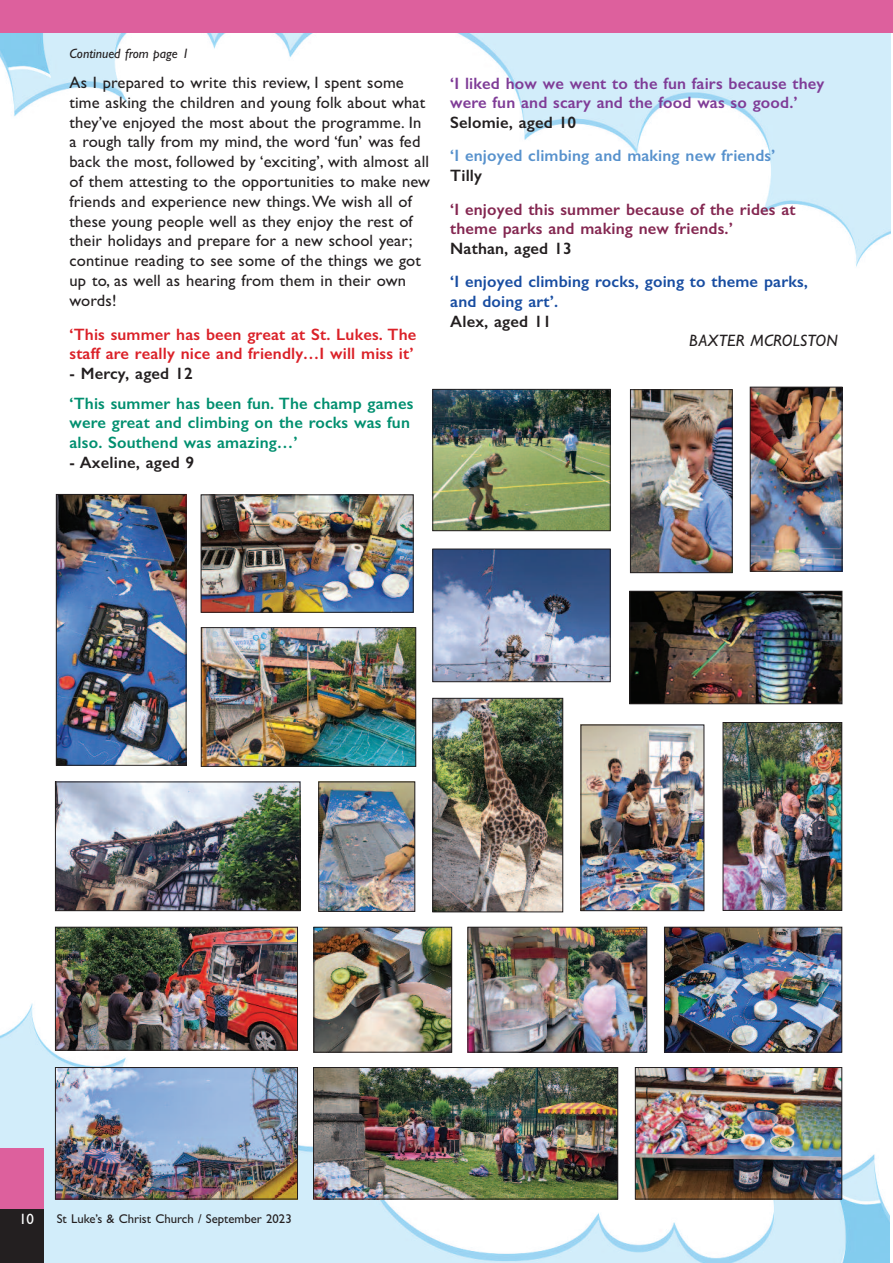
<style>
.page{position:relative;width:893px;height:1263px;background:#fff}
.page>*{position:absolute;margin:0;border:0;box-sizing:border-box;transform-origin:0 0}
.t1{font:16.5px/19.8px "Gill Sans";letter-spacing:.01em;color:#231f20}
.t2{font:600 16.5px/19.8px "Gill Sans";letter-spacing:.01em;color:#008f6f}
.t3{font:600 16.5px/19.8px "Gill Sans";letter-spacing:.01em;color:#db2128}
.t4{font:600 16.5px/19.8px "Gill Sans";letter-spacing:.01em;color:#7f3c97}
.t5{font:600 16.5px "Gill Sans";letter-spacing:.01em;color:#231f20}
.t6{font:600 16.5px/19.8px "Gill Sans";letter-spacing:.01em;color:#842751}
.t7{font:600 16.5px/19.8px "Gill Sans";letter-spacing:.01em;color:#184da1}
.t8{font:600 16.5px "Gill Sans";letter-spacing:.01em;color:#5892cd}
.t9{font:italic 16.5px "Gill Sans";letter-spacing:.01em;color:#231f20}
.t10{font:15px "Gill Sans";color:#fff}
.t11{font:italic 13.5px "Gill Sans";color:#231f20}
.t12{font:12.75px "Gill Sans";color:#231f20}
</style>
<div class="page">
<img style="left:0;top:926px;width:890px;height:337px">
<img style="left:0;top:33px;width:890px;height:360px">
<div style="left:0;top:1149px;width:44px;height:63px;background:#dd609d"></div>
<div style="left:0;top:1209px;width:44px;height:54px;background:#231f20"></div>
<div style="left:0;top:0;width:893px;height:33px;background:#dd609d"></div>
<img style="left:632px;top:593px;width:208px;height:109px">
<div style="left:630px;top:591px;width:212px;height:113px;border:1px solid #231f20"></div>
<img style="left:203px;top:629px;width:211px;height:135px">
<div style="left:201px;top:627px;width:215px;height:139px;border:1px solid #231f20"></div>
<img style="left:57px;top:784px;width:241px;height:125px">
<div style="left:55px;top:782px;width:245px;height:129px;border:1px solid #231f20"></div>
<img style="left:583px;top:727px;width:119px;height:182px">
<div style="left:581px;top:725px;width:123px;height:186px;border:1px solid #231f20"></div>
<img style="left:435px;top:700px;width:126px;height:210px">
<div style="left:433px;top:698px;width:130px;height:214px;border:1px solid #231f20"></div>
<img style="left:203px;top:497px;width:208px;height:113px">
<div style="left:201px;top:495px;width:212px;height:117px;border:1px solid #231f20"></div>
<img style="left:637px;top:1069px;width:203px;height:128px">
<div style="left:635px;top:1067px;width:207px;height:132px;border:1px solid #231f20"></div>
<img style="left:58px;top:496px;width:126px;height:267px">
<div style="left:56px;top:494px;width:130px;height:271px;border:1px solid #231f20"></div>
<img style="left:752px;top:389px;width:88px;height:180px">
<div style="left:750px;top:387px;width:92px;height:184px;border:1px solid #231f20"></div>
<img style="left:435px;top:551px;width:173px;height:129px">
<div style="left:433px;top:549px;width:177px;height:133px;border:1px solid #231f20"></div>
<img style="left:632px;top:391px;width:98px;height:180px">
<div style="left:630px;top:389px;width:102px;height:184px;border:1px solid #231f20"></div>
<img style="left:435px;top:391px;width:173px;height:138px">
<div style="left:433px;top:389px;width:177px;height:142px;border:1px solid #231f20"></div>
<img style="left:321px;top:784px;width:92px;height:125px">
<div style="left:319px;top:782px;width:96px;height:129px;border:1px solid #231f20"></div>
<img style="left:725px;top:724px;width:115px;height:184px">
<div style="left:723px;top:722px;width:119px;height:188px;border:1px solid #231f20"></div>
<img style="left:57px;top:929px;width:239px;height:119px">
<div style="left:55px;top:927px;width:243px;height:123px;border:1px solid #231f20"></div>
<img style="left:315px;top:1069px;width:301px;height:128px">
<div style="left:313px;top:1067px;width:305px;height:132px;border:1px solid #231f20"></div>
<img style="left:316px;top:929px;width:134px;height:121px">
<div style="left:314px;top:927px;width:138px;height:125px;border:1px solid #231f20"></div>
<img style="left:666px;top:929px;width:174px;height:121px">
<div style="left:664px;top:927px;width:178px;height:125px;border:1px solid #231f20"></div>
<img style="left:470px;top:929px;width:175px;height:121px">
<div style="left:468px;top:927px;width:179px;height:125px;border:1px solid #231f20"></div>
<img style="left:57px;top:1069px;width:239px;height:128px">
<div style="left:55px;top:1067px;width:243px;height:132px;border:1px solid #231f20"></div>
<p class="t11" style="left:70px;top:45px;width:121px">Continued from page 1</p>
<p class="t1" style="left:70px;top:72px;width:362px">As I prepared to write this review, I spent some time asking the children and young folk about what they’ve enjoyed the most about the programme. In a rough tally from my mind, the word ‘fun’ was fed back the most, followed by ‘exciting’, with almost all of them attesting to the opportunities to make new friends and experience new things.We wish all of these young people well as they enjoy the rest of their holidays and prepare for a new school year; continue reading to see some of the things we got up to, as well as hearing from them in their own words!</p>
<p class="t3" style="left:70px;top:324px;width:348px">‘This summer has been great at St. Lukes. The staff are really nice and friendly…I will miss it’</p>
<p class="t5" style="left:70px;top:364px;width:125px">- Mercy, aged 12</p>
<p class="t2" style="left:70px;top:393px;width:345px">‘This summer has been fun. The champ games were great and climbing on the rocks was fun also. Southend was amazing…’</p>
<p class="t5" style="left:70px;top:453px;width:126px">- Axeline, aged 9</p>
<p class="t4" style="left:450px;top:73px;width:376px">‘I liked how we went to the fun fairs because they were fun and scary and the food was so good.’</p>
<p class="t5" style="left:450px;top:113px;width:128px">Selomie, aged 10</p>
<p class="t8" style="left:450px;top:146px;width:326px">‘I enjoyed climbing and making new friends’</p>
<p class="t5" style="left:450px;top:166px;width:33px">Tilly</p>
<p class="t6" style="left:450px;top:199px;width:347px">‘I enjoyed this summer because of the rides at theme parks and making new friends.’</p>
<p class="t5" style="left:450px;top:239px;width:123px">Nathan, aged 13</p>
<p class="t7" style="left:450px;top:272px;width:359px">‘I enjoyed climbing rocks, going to theme parks, and doing art’.</p>
<p class="t5" style="left:450px;top:312px;width:103px">Alex, aged 11</p>
<p class="t9" style="left:689px;top:331px;width:150px">BAXTER MCROLSTON</p>
<p class="t10" style="left:19px;top:1210px;width:16px">10</p>
<p class="t12" style="left:57px;top:1211px;width:236px">St Luke’s &amp; Christ Church / September 2023</p>
</div>
